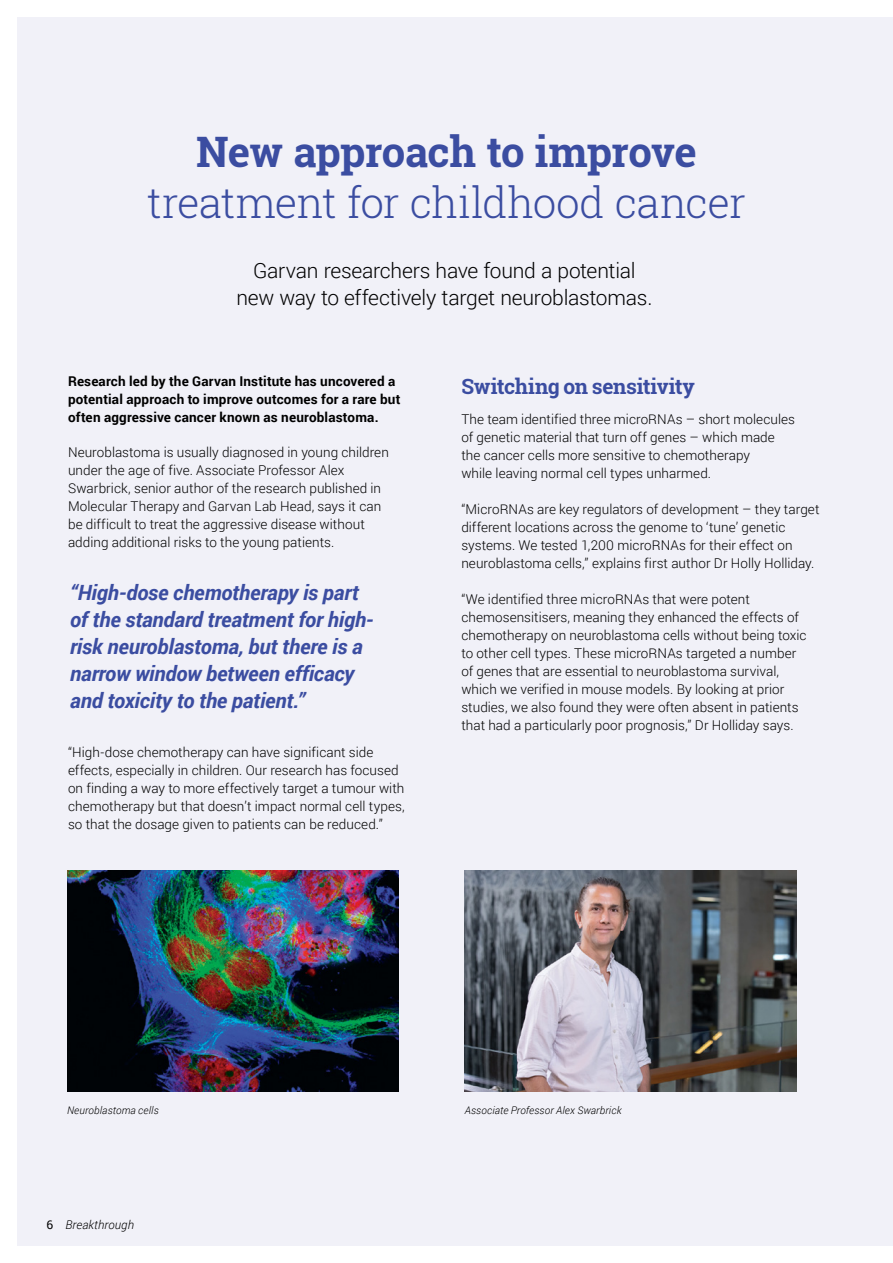
<style>
.page{position:relative;width:893px;height:1263px;background:#fff}
.page>*{position:absolute;margin:0;border:0;box-sizing:border-box;transform-origin:0 0}
.t1{font:300 42px "Roboto Slab";letter-spacing:-.015em;color:#3b4da1}
.t2{font:700 42px "Roboto Slab";letter-spacing:-.02em;color:#3b4da1}
.t3{font:italic 700 21px/27px "Roboto";letter-spacing:-.01em;color:#3b4da1}
.t4{font:300 21px/27px "Roboto";letter-spacing:-.01em;color:#000;text-align:center}
.t5{font:700 21px "Roboto Slab";letter-spacing:-.015em;color:#3b4da1}
.t6{font:300 13.5px/18px "Roboto";letter-spacing:.005em;color:#000}
.t7{font:700 13.5px/18px "Roboto";letter-spacing:.01em;color:#000}
.t8{font:italic 300 12px "Roboto";letter-spacing:.01em;color:#000}
.t9{font:italic 300 10.5px "Roboto";letter-spacing:.015em;color:#000}
.s1{font-weight:400;font-style:normal}
</style>
<div class="page">
<div style="left:17px;top:17px;width:876px;height:1229px;background:#f1f1f8"></div>
<img style="left:465px;top:871px;width:331px;height:221px">
<img style="left:67px;top:871px;width:331px;height:221px">
<h1 class="t2" style="left:196px;top:123px;width:502px">New approach to improve</h1>
<h1 class="t1" style="left:147px;top:174px;width:601px">treatment for childhood cancer</h1>
<h2 class="t4" style="left:236px;top:257px;width:418px">Garvan researchers have found a potential new way to effectively target neuroblastomas.</h2>
<p class="t7" style="left:68px;top:372px;width:334px">Research led by the Garvan Institute has uncovered a potential approach to improve outcomes for a rare but often aggressive cancer known as neuroblastoma.</p>
<p class="t6" style="left:68px;top:443px;width:322px">Neuroblastoma is usually diagnosed in young children under the age of five. Associate Professor Alex Swarbrick, senior author of the research published in Molecular Therapy and Garvan Lab Head, says it can be difficult to treat the aggressive disease without adding additional risks to the young patients.</p>
<h2 class="t3" style="left:70px;top:578px;width:305px">“High-dose chemotherapy is part of the standard treatment for high&shy;risk neuroblastoma, but there is a narrow window between efficacy and toxicity to the patient.”</h2>
<p class="t6" style="left:68px;top:743px;width:338px">“High-dose chemotherapy can have significant side effects, especially in children. Our research has focused on finding a way to more effectively target a tumour with chemotherapy but that doesn’t impact normal cell types, so that the dosage given to patients can be reduced.”</p>
<h2 class="t5" style="left:461px;top:372px;width:235px">Switching on sensitivity</h2>
<p class="t6" style="left:461px;top:410px;width:335px">The team identified three microRNAs – short molecules of genetic material that turn off genes – which made the cancer cells more sensitive to chemotherapy<br>while leaving normal cell types unharmed.</p>
<p class="t6" style="left:461px;top:500px;width:360px">“MicroRNAs are key regulators of development – they target different locations across the genome to ‘tune’ genetic systems. We tested 1,200 microRNAs for their effect on neuroblastoma cells,” explains first author Dr Holly Holliday.</p>
<p class="t6" style="left:461px;top:590px;width:347px">“We identified three microRNAs that were potent chemosensitisers, meaning they enhanced the effects of chemotherapy on neuroblastoma cells without being toxic to other cell types. These microRNAs targeted a number of genes that are essential to neuroblastoma survival, which we verified in mouse models. By looking at prior studies, we also found they were often absent in patients that had a particularly poor prognosis,” Dr Holliday says.</p>
<p class="t9" style="left:67px;top:1103px;width:93px">Neuroblastoma cells</p>
<p class="t9" style="left:465px;top:1103px;width:158px">Associate Professor Alex Swarbrick</p>
<p class="t8" style="left:47px;top:1216px;width:89px"><span class="s1">6</span> Breakthrough</p>
</div>
